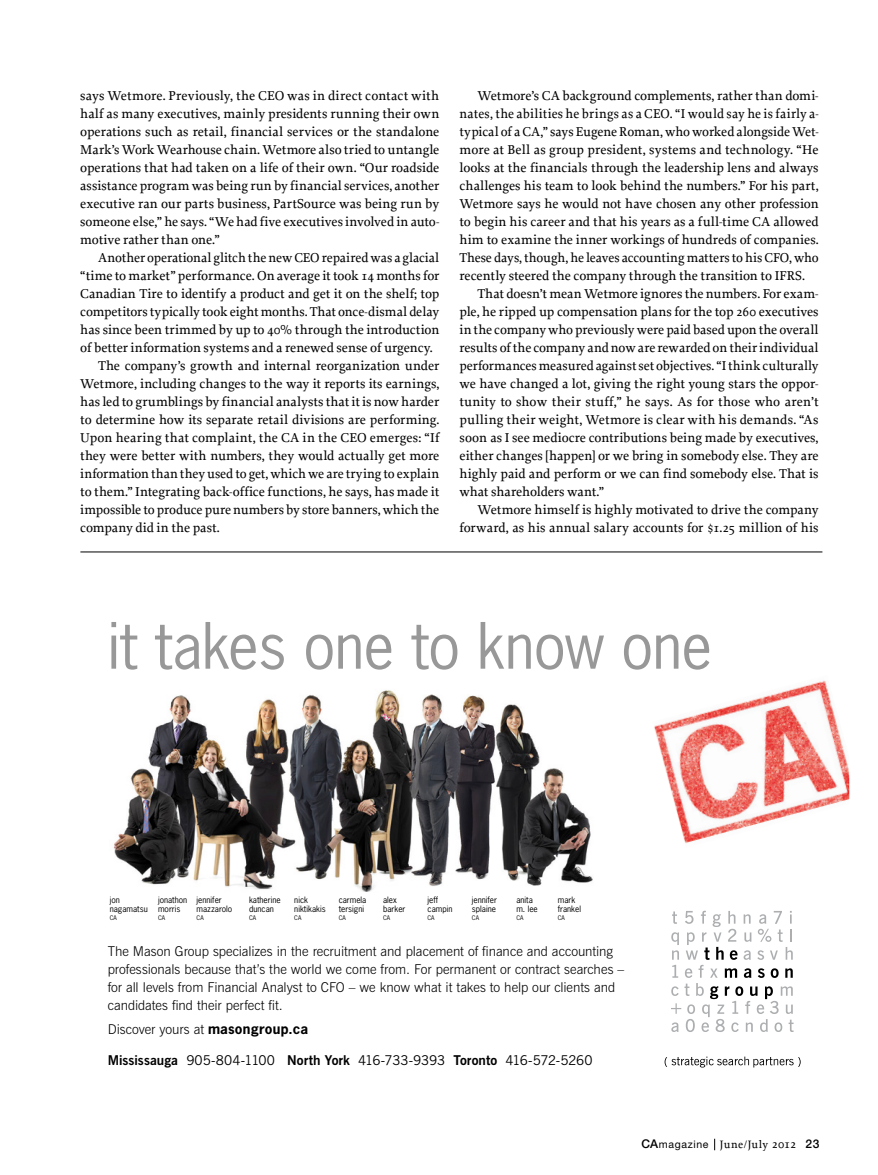
<style>
.page{position:relative;width:878px;height:1175px;background:#fff}
.page>*{position:absolute;margin:0;border:0;box-sizing:border-box;transform-origin:0 0}
.t1{font:60px "News Gothic Std";letter-spacing:-.01em;color:#989898}
.t2{font:500 13.5px "Proforma";color:#000}
.t3{font:300 13.5px/18px "News Gothic BT";color:#000}
.t4{font:13.5px "News Gothic BT";letter-spacing:-.02em;color:#000}
.t5{font:500 13.5px "Proforma";letter-spacing:.02em;color:#000}
.t6{font:500 11.25px "Proforma";letter-spacing:.025em;color:#000}
.t7{font:8.25px/8.2px "News Gothic Std";color:#000}
.t8{font:6px "News Gothic Std";color:#000}
.s1{font-family:"News Gothic Std";font-weight:700}
.s2{font-weight:700}
.s3{font-family:"Helvetica Neue LT Std";font-size:12px}
.s4{font-family:"Helvetica Neue LT Std";font-weight:400;font-size:10.5px}
.s5{font-size:12.45px}
</style>
<div class="page">
<svg style="left:714px;top:1138px;width:1px;height:12px"></svg>
<img style="left:113px;top:690px;width:480px;height:202px">
<svg style="left:671px;top:910px;width:122px;height:122px"></svg>
<svg style="left:664px;top:1056px;width:136px;height:11px"></svg>
<img style="left:654px;top:680px;width:195px;height:163px">
<hr style="left:80px;top:551px;width:742px;height:1px;background:#000">
<p class="t2" style="left:80px;top:87px;width:360px">says Wetmore. Previously, the CEO was in direct contact with</p>
<p class="t2" style="left:80px;top:105px;width:360px">half as many executives, mainly presidents running their own</p>
<p class="t2" style="left:80px;top:123px;width:360px">operations such as retail, financial services or the standalone</p>
<p class="t2" style="left:80px;top:141px;width:360px">Mark’s Work Wearhouse chain. Wetmore also tried to untangle</p>
<p class="t2" style="left:80px;top:159px;width:361px">operations that had taken on a life of their own. “Our roadside</p>
<p class="t2" style="left:80px;top:177px;width:360px">assistance program was being run by financial services, another</p>
<p class="t2" style="left:80px;top:195px;width:360px">executive ran our parts business, PartSource was being run by</p>
<p class="t2" style="left:80px;top:213px;width:360px">someone else,” he says. “We had five executives involved in auto-</p>
<p class="t2" style="left:80px;top:231px;width:141px">motive rather than one.”</p>
<p class="t2" style="left:98px;top:249px;width:342px">Another operational glitch the new CEO repaired was a glacial</p>
<p class="t2" style="left:80px;top:267px;width:360px">“time to market” performance. On average it took 14 months for</p>
<p class="t2" style="left:80px;top:285px;width:360px">Canadian Tire to identify a product and get it on the shelf; top</p>
<p class="t2" style="left:80px;top:303px;width:360px">competitors typically took eight months. That once-dismal delay</p>
<p class="t2" style="left:80px;top:321px;width:360px">has since been trimmed by up to 40% through the introduction</p>
<p class="t2" style="left:80px;top:339px;width:354px">of better information systems and a renewed sense of urgency.</p>
<p class="t2" style="left:98px;top:357px;width:342px">The company’s growth and internal reorganization under</p>
<p class="t2" style="left:80px;top:375px;width:360px">Wetmore, including changes to the way it reports its earnings,</p>
<p class="t2" style="left:80px;top:393px;width:360px">has led to grumblings by financial analysts that it is now harder</p>
<p class="t2" style="left:80px;top:411px;width:360px">to determine how its separate retail divisions are performing.</p>
<p class="t2" style="left:80px;top:429px;width:360px">Upon hearing that complaint, the CA in the CEO emerges: “If</p>
<p class="t2" style="left:80px;top:447px;width:360px">they were better with numbers, they would actually get more</p>
<p class="t2" style="left:80px;top:465px;width:360px">information than they used to get, which we are trying to explain</p>
<p class="t2" style="left:80px;top:483px;width:360px">to them.” Integrating back-office functions, he says, has made it</p>
<p class="t2" style="left:80px;top:501px;width:360px">impossible to produce pure numbers by store banners, which the</p>
<p class="t2" style="left:80px;top:519px;width:141px">company did in the past.</p>
<p class="t2" style="left:477px;top:87px;width:342px">Wetmore’s CA background complements, rather than domi-</p>
<p class="t5" style="left:459px;top:105px;width:360px">nates, the abilities he brings as a CEO. “I would say he is fairly a-</p>
<p class="t2" style="left:459px;top:123px;width:361px">typical of a CA,” says Eugene Roman, who worked alongside Wet-</p>
<p class="t2" style="left:459px;top:141px;width:360px">more at Bell as group president, systems and technology. “He</p>
<p class="t2" style="left:459px;top:159px;width:360px">looks at the financials through the leadership lens and always</p>
<p class="t2" style="left:459px;top:177px;width:361px">challenges his team to look behind the numbers.” For his part,</p>
<p class="t2" style="left:459px;top:195px;width:360px">Wetmore says he would not have chosen any other profession</p>
<p class="t2" style="left:459px;top:213px;width:360px">to begin his career and that his years as a full-time CA allowed</p>
<p class="t2" style="left:459px;top:231px;width:360px">him to examine the inner workings of hundreds of companies.</p>
<p class="t2" style="left:459px;top:249px;width:360px">These days, though, he leaves accounting matters to his CFO, who</p>
<p class="t2" style="left:459px;top:267px;width:347px">recently steered the company through the transition to IFRS.</p>
<p class="t2" style="left:477px;top:285px;width:342px">That doesn’t mean Wetmore ignores the numbers. For exam-</p>
<p class="t2" style="left:459px;top:303px;width:360px">ple, he ripped up compensation plans for the top 260 executives</p>
<p class="t2" style="left:459px;top:321px;width:360px">in the company who previously were paid based upon the overall</p>
<p class="t2" style="left:459px;top:339px;width:360px">results of the company and now are rewarded on their individual</p>
<p class="t2" style="left:459px;top:357px;width:360px">performances measured against set objectives. “I think culturally</p>
<p class="t2" style="left:459px;top:375px;width:360px">we have changed a lot, giving the right young stars the oppor-</p>
<p class="t2" style="left:459px;top:393px;width:360px">tunity to show their stuff,” he says. As for those who aren’t</p>
<p class="t2" style="left:459px;top:411px;width:360px">pulling their weight, Wetmore is clear with his demands. “As</p>
<p class="t2" style="left:459px;top:429px;width:360px">soon as I see mediocre contributions being made by executives,</p>
<p class="t2" style="left:459px;top:447px;width:360px">either changes [happen] or we bring in somebody else. They are</p>
<p class="t2" style="left:459px;top:465px;width:360px">highly paid and perform or we can find somebody else. That is</p>
<p class="t2" style="left:459px;top:483px;width:146px">what shareholders want.”</p>
<p class="t2" style="left:477px;top:501px;width:342px">Wetmore himself is highly motivated to drive the company</p>
<p class="t2" style="left:459px;top:519px;width:360px">forward, as his annual salary accounts for $1.25 million of his</p>
<p class="t1" style="left:108px;top:607px;width:606px">it takes one to know one</p>
<p class="t7" style="left:110px;top:896px;width:40px">jon nagamatsu</p>
<p class="t8" style="left:110px;top:913px;width:9px">CA</p>
<p class="t7" style="left:158px;top:896px;width:31px">jonathon morris</p>
<p class="t8" style="left:158px;top:913px;width:9px">CA</p>
<p class="t7" style="left:197px;top:896px;width:37px">jennifer mazzarolo</p>
<p class="t8" style="left:197px;top:913px;width:9px">CA</p>
<p class="t7" style="left:249px;top:896px;width:33px">katherine duncan</p>
<p class="t8" style="left:249px;top:913px;width:9px">CA</p>
<p class="t7" style="left:294px;top:896px;width:33px">nick niktikakis</p>
<p class="t8" style="left:294px;top:913px;width:9px">CA</p>
<p class="t7" style="left:339px;top:896px;width:29px">carmela tersigni</p>
<p class="t8" style="left:339px;top:913px;width:9px">CA</p>
<p class="t7" style="left:383px;top:896px;width:24px">alex barker</p>
<p class="t8" style="left:383px;top:913px;width:9px">CA</p>
<p class="t7" style="left:427px;top:896px;width:26px">jeff campin</p>
<p class="t8" style="left:427px;top:913px;width:9px">CA</p>
<p class="t7" style="left:472px;top:896px;width:27px">jennifer splaine</p>
<p class="t8" style="left:472px;top:913px;width:9px">CA</p>
<p class="t7" style="left:516px;top:896px;width:23px">anita m. lee</p>
<p class="t8" style="left:516px;top:913px;width:9px">CA</p>
<p class="t7" style="left:557px;top:896px;width:25px">mark frankel</p>
<p class="t8" style="left:557px;top:913px;width:9px">CA</p>
<p class="t3" style="left:108px;top:942px;width:518px">The Mason Group specializes in the recruitment and placement of finance and accounting professionals because that’s the world we come from. For permanent or contract searches – for all levels from Financial Analyst to CFO – we know what it takes to help our clients and candidates find their perfect fit.</p>
<p class="t3" style="left:108px;top:1019px;width:202px">Discover yours at <span class="s1">masongroup.ca</span></p>
<p class="t4" style="left:108px;top:1052px;width:486px"><span class="s2">Mississauga</span> 905-804-1100 <span class="s2">North York</span> 416-733-9393 <span class="s2">Toronto</span> 416-572-5260</p>
<p class="t6" style="left:641px;top:1137px;width:179px"><span class="s3">CA</span><span class="s4">magazine</span> June/July <span class="s5">2012</span> <span class="s3">23</span></p>
</div>
